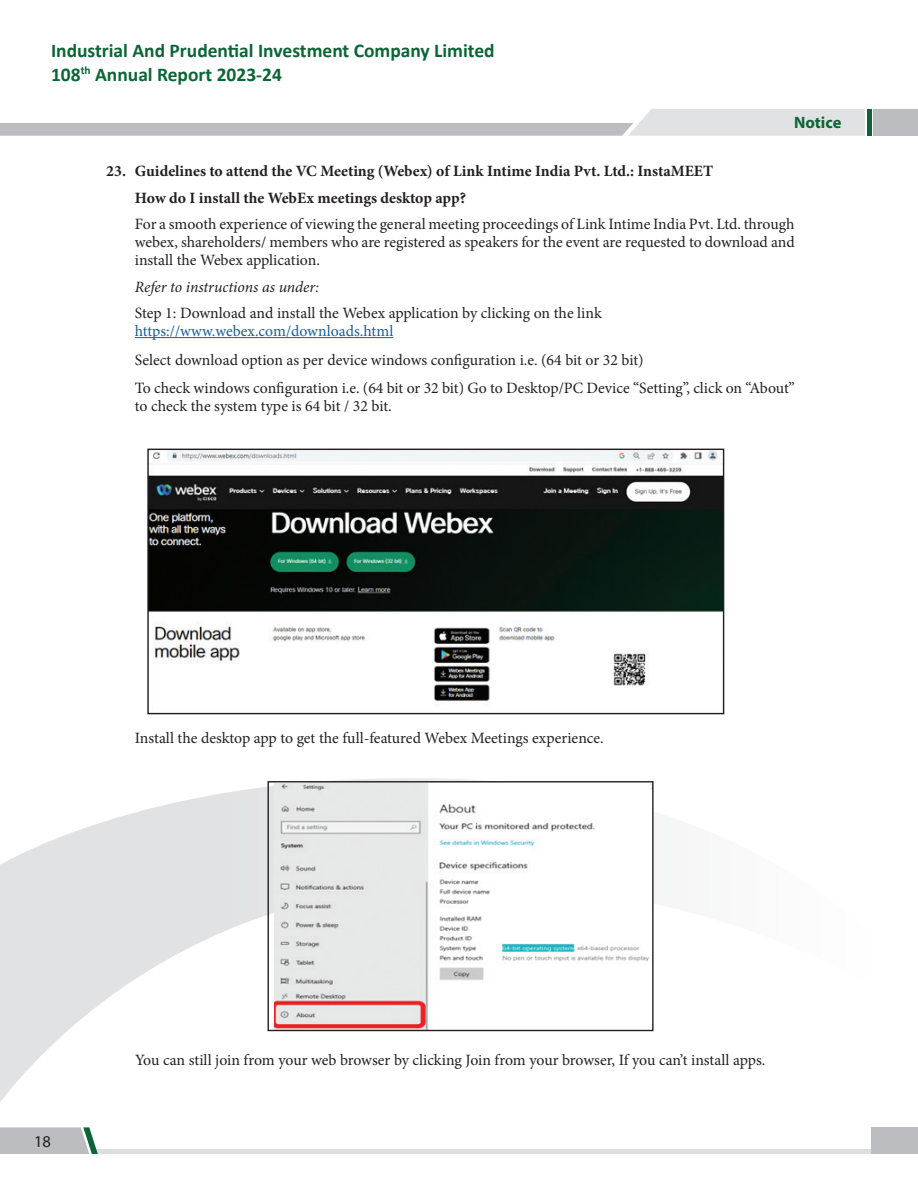
<style>
.page{position:relative;width:918px;height:1188px;background:#fff}
.page>*{position:absolute;margin:0;border:0;box-sizing:border-box;transform-origin:0 0}
.t1{font:700 19.5px/23.4px "Calibri";color:#0c6535}
.t2{font:700 16.5px "Myriad Pro";color:#0c6535}
.t3{font:16.5px "Myriad Pro";color:#231f20}
.t4{font:15.75px/18px "Minion Pro";color:#231f20;text-align:justify}
.t5{font:700 15.75px "Minion Pro";color:#231f20}
.t6{font:15.75px "Minion Pro";color:#175d9e}
.t7{font:italic 15.75px "Minion Pro";letter-spacing:-.005em;color:#231f20}
</style>
<div class="page">
<svg style="left:0;top:778px;width:654px;height:324px"></svg>
<hr style="left:867px;top:109px;width:4px;height:27px;background:#0c6535">
<svg style="left:0;top:109px;width:865px;height:27px"></svg>
<div style="left:96px;top:1149px;width:822px;height:5px;background:#dcdddf"></div>
<svg style="left:0;top:1127px;width:98px;height:27px;background:#b7bdbc"></svg>
<div style="left:871px;top:1127px;width:47px;height:27px;background:#bcbdc0"></div>
<div style="left:873px;top:109px;width:45px;height:27px;background:#bcbdc0"></div>
<img style="left:275px;top:784px;width:377px;height:245px">
<div style="left:268px;top:781px;width:386px;height:250px;border:1px solid #231f20"></div>
<img style="left:149px;top:451px;width:573px;height:251px">
<div style="left:147px;top:449px;width:577px;height:265px;border:1px solid #231f20"></div>
<hr style="left:135px;top:337px;width:258px;height:1px;background:#175d9e">
<p class="t1" style="left:51px;top:39px;width:445px">Industrial And Prudential Investment Company Limited<br>108<sup>th</sup> Annual Report 2023-24</p>
<p class="t2" style="left:794px;top:114px;width:49px">Notice</p>
<p class="t5" style="left:106px;top:160px;width:608px">23. Guidelines to attend the VC Meeting (Webex) of Link Intime India Pvt. Ltd.: InstaMEET</p>
<p class="t5" style="left:135px;top:186px;width:333px">How do I install the WebEx meetings desktop app?</p>
<p class="t4" style="left:135px;top:215px;width:661px">For a smooth experience of viewing the general meeting proceedings of Link Intime India Pvt. Ltd. through webex, shareholders/ members who are registered as speakers for the event are requested to download and install the Webex application.</p>
<p class="t7" style="left:135px;top:276px;width:186px">Refer to instructions as under:</p>
<p class="t4" style="left:135px;top:304px;width:469px">Step 1: Download and install the Webex application by clicking on the link</p>
<p class="t6" style="left:135px;top:320px;width:260px">https://www.webex.com/downloads.html</p>
<p class="t4" style="left:135px;top:351px;width:510px">Select download option as per device windows configuration i.e. (64 bit or 32 bit)</p>
<p class="t4" style="left:135px;top:379px;width:661px">To check windows configuration i.e. (64 bit or 32 bit) Go to Desktop/PC Device “Setting”, click on “About” to check the system type is 64 bit / 32 bit.</p>
<p class="t4" style="left:135px;top:729px;width:470px">Install the desktop app to get the full-featured Webex Meetings experience.</p>
<p class="t3" style="left:34px;top:1131px;width:18px">18</p>
<p class="t4" style="left:135px;top:1051px;width:632px">You can still join from your web browser by clicking Join from your browser, If you can’t install apps.</p>
</div>
